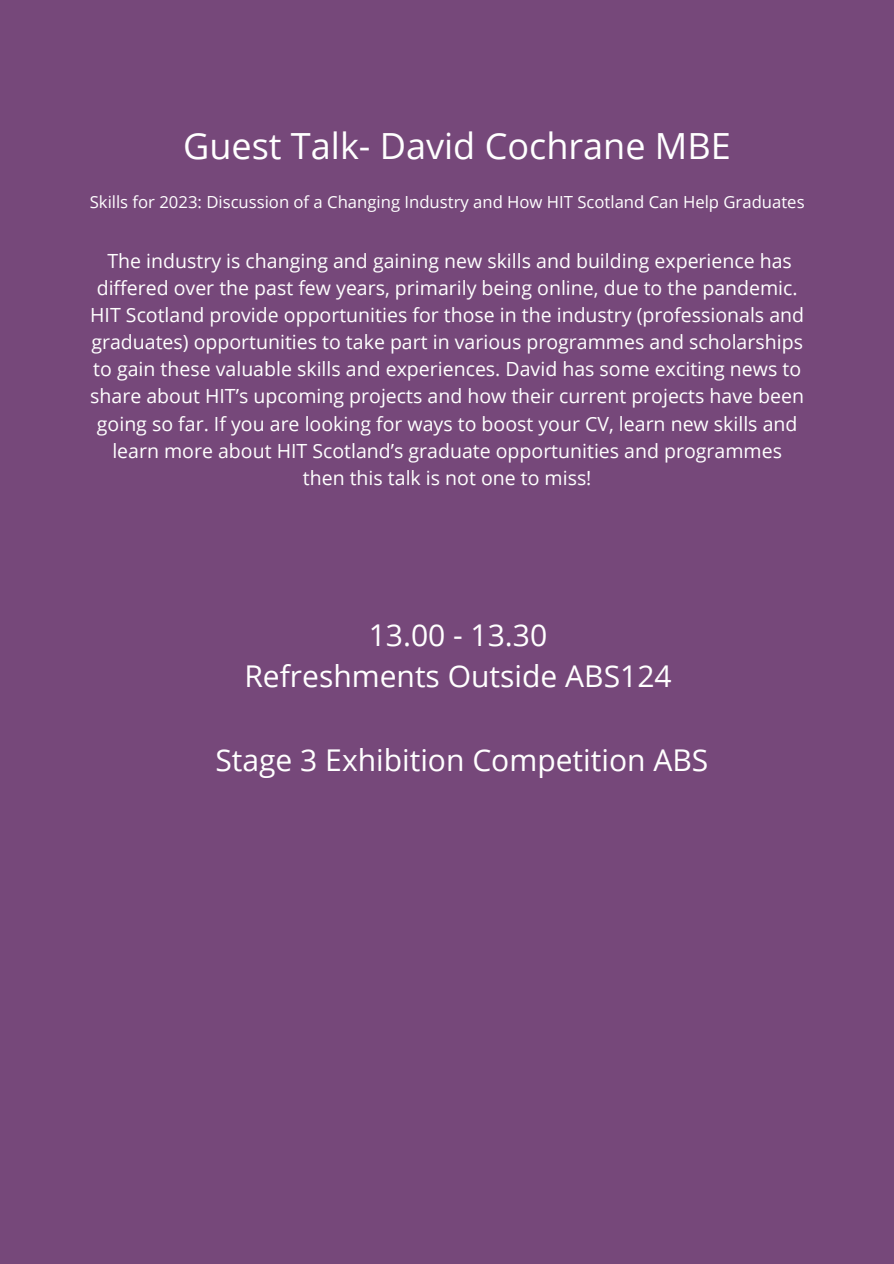
<style>
.page{position:relative;width:894px;height:1264px;background:#fff}
.page>*{position:absolute;margin:0;border:0;box-sizing:border-box;transform-origin:0 0}
.t1{font:36px "Open Sans";color:#fff}
.t2{font:30px "Open Sans";color:#fff}
.t3{font:19.5px/27px "Open Sans";color:#fff;text-align:center}
.t4{font:16.65px "Open Sans";color:#fff}
</style>
<div class="page">
<div style="left:0;top:0;width:893px;height:1263px;background:#76487a"></div>
<p class="t1" style="left:183px;top:120px;width:549px">Guest Talk- David Cochrane MBE</p>
<p class="t4" style="left:90px;top:190px;width:716px">Skills for 2023: Discussion of a Changing Industry and How HIT Scotland Can Help Graduates</p>
<p class="t3" style="left:90px;top:247px;width:715px">The industry is changing and gaining new skills and building experience has differed over the past few years, primarily being online, due to the pandemic.<br>HIT Scotland provide opportunities for those in the industry (professionals and graduates) opportunities to take part in various programmes and scholarships to gain these valuable skills and experiences. David has some exciting news to share about HIT’s upcoming projects and how their current projects have been going so far. If you are looking for ways to boost your CV, learn new skills and learn more about HIT Scotland’s graduate opportunities and programmes then this talk is not one to miss!</p>
<p class="t2" style="left:368px;top:613px;width:180px">13.00 - 13.30</p>
<p class="t2" style="left:244px;top:655px;width:428px">Refreshments Outside ABS124</p>
<p class="t2" style="left:215px;top:738px;width:494px">Stage 3 Exhibition Competition ABS</p>
</div>
